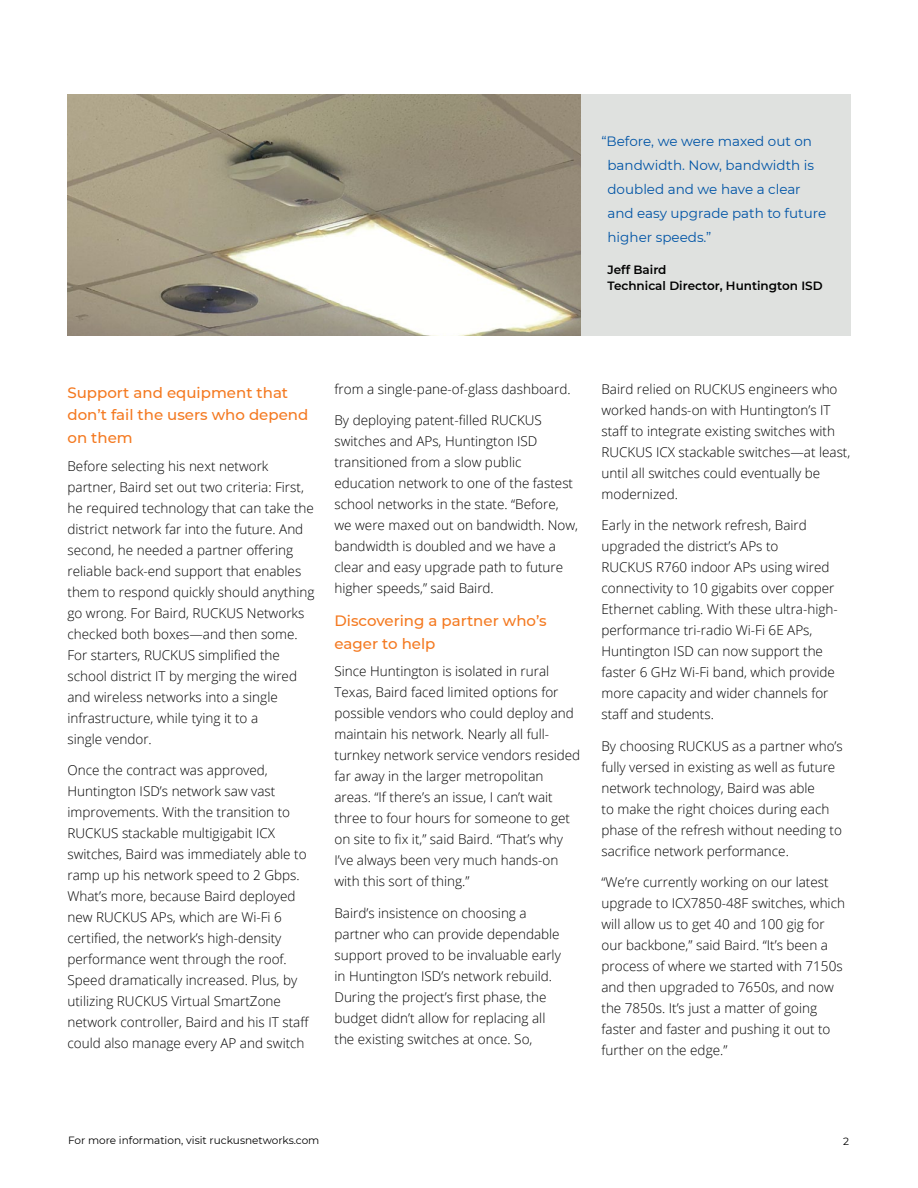
<style>
.page{position:relative;width:918px;height:1188px;background:#fff}
.page>*{position:absolute;margin:0;border:0;box-sizing:border-box;transform-origin:0 0}
.RUCK_section_head-orange{font:500 15px/22.5px "Montserrat";color:#f47920}
.RUCK_Body_text_9pt{font:300 13.5px/21px "Open Sans";color:#000}
.RUCK_Quote_text-Unboxed_Blue{font:13.5px/24px "Montserrat";color:#0054a6}
.RUCK_Quote_Attribute{font:600 12px/15.8px "Montserrat";color:#000}
.RUCK_Footer{font:10.5px "Montserrat";color:#000}
</style>
<div class="page">
<div style="left:580px;top:94px;width:271px;height:242px;background:#dfe1df"></div>
<img style="left:68px;top:94px;width:512px;height:242px">
<p class="RUCK_Quote_text-Unboxed_Blue" style="left:608px;top:129px;width:220px;text-indent:-6px">“Before, we were maxed out on bandwidth. Now, bandwidth is doubled and we have a clear and easy upgrade path to future higher speeds.”</p>
<p class="RUCK_Quote_Attribute" style="left:608px;top:261px;width:217px">Jeff Baird<br>Technical Director, Huntington ISD</p>
<p class="RUCK_section_head-orange" style="left:68px;top:381px;width:242px">Support and equipment that don’t fail the users who depend on them</p>
<p class="RUCK_Body_text_9pt" style="left:68px;top:455px;width:249px">Before selecting his next network partner, Baird set out two criteria: First, he required technology that can take the district network far into the future. And second, he needed a partner offering reliable back-end support that enables them to respond quickly should anything go wrong. For Baird, RUCKUS Networks checked both boxes—and then some.<br>For starters, RUCKUS simplified the school district IT by merging the wired and wireless networks into a single infrastructure, while tying it to a<br>single vendor.</p>
<p class="RUCK_Body_text_9pt" style="left:68px;top:759px;width:243px">Once the contract was approved, Huntington ISD’s network saw vast improvements. With the transition to RUCKUS stackable multigigabit ICX switches, Baird was immediately able to ramp up his network speed to 2 Gbps.<br>What’s more, because Baird deployed new RUCKUS APs, which are Wi-Fi 6 certified, the network’s high-density performance went through the roof.<br>Speed dramatically increased. Plus, by utilizing RUCKUS Virtual SmartZone network controller, Baird and his IT staff could also manage every AP and switch</p>
<p class="RUCK_Body_text_9pt" style="left:334px;top:378px;width:238px">from a single-pane-of-glass dashboard.</p>
<p class="RUCK_Body_text_9pt" style="left:334px;top:409px;width:245px">By deploying patent-filled RUCKUS switches and APs, Huntington ISD transitioned from a slow public education network to one of the fastest school networks in the state. “Before, we were maxed out on bandwidth. Now, bandwidth is doubled and we have a clear and easy upgrade path to future higher speeds,” said Baird.</p>
<p class="RUCK_section_head-orange" style="left:334px;top:609px;width:214px">Discovering a partner who’s eager to help</p>
<p class="RUCK_Body_text_9pt" style="left:334px;top:661px;width:247px">Since Huntington is isolated in rural Texas, Baird faced limited options for possible vendors who could deploy and maintain his network. Nearly all full&shy;turnkey network service vendors resided far away in the larger metropolitan areas. “If there’s an issue, I can’t wait three to four hours for someone to get on site to fix it,” said Baird. “That’s why I’ve always been very much hands-on with this sort of thing.”</p>
<p class="RUCK_Body_text_9pt" style="left:334px;top:902px;width:228px">Baird’s insistence on choosing a partner who can provide dependable support proved to be invaluable early in Huntington ISD’s network rebuild.<br>During the project’s first phase, the budget didn’t allow for replacing all the existing switches at once. So,</p>
<p class="RUCK_Body_text_9pt" style="left:602px;top:378px;width:250px">Baird relied on RUCKUS engineers who worked hands-on with Huntington’s IT staff to integrate existing switches with RUCKUS ICX stackable switches—at least, until all switches could eventually be modernized.</p>
<p class="RUCK_Body_text_9pt" style="left:602px;top:514px;width:238px">Early in the network refresh, Baird upgraded the district’s APs to<br>RUCKUS R760 indoor APs using wired connectivity to 10 gigabits over copper Ethernet cabling. With these ultra-high&shy;performance tri-radio Wi-Fi 6E APs, Huntington ISD can now support the faster 6 GHz Wi-Fi band, which provide more capacity and wider channels for staff and students.</p>
<p class="RUCK_Body_text_9pt" style="left:602px;top:735px;width:243px">By choosing RUCKUS as a partner who’s fully versed in existing as well as future network technology, Baird was able<br>to make the right choices during each phase of the refresh without needing to sacrifice network performance.</p>
<p class="RUCK_Body_text_9pt" style="left:602px;top:871px;width:245px">“We’re currently working on our latest upgrade to ICX7850-48F switches, which will allow us to get 40 and 100 gig for our backbone,” said Baird. “It’s been a process of where we started with 7150s and then upgraded to 7650s, and now the 7850s. It’s just a matter of going faster and faster and pushing it out to further on the edge.”</p>
<p class="RUCK_Footer" style="left:68px;top:1133px;width:253px">For more information, visit ruckusnetworks.com</p>
<p class="RUCK_Footer" style="left:843px;top:1134px;width:7px">2</p>
</div>
